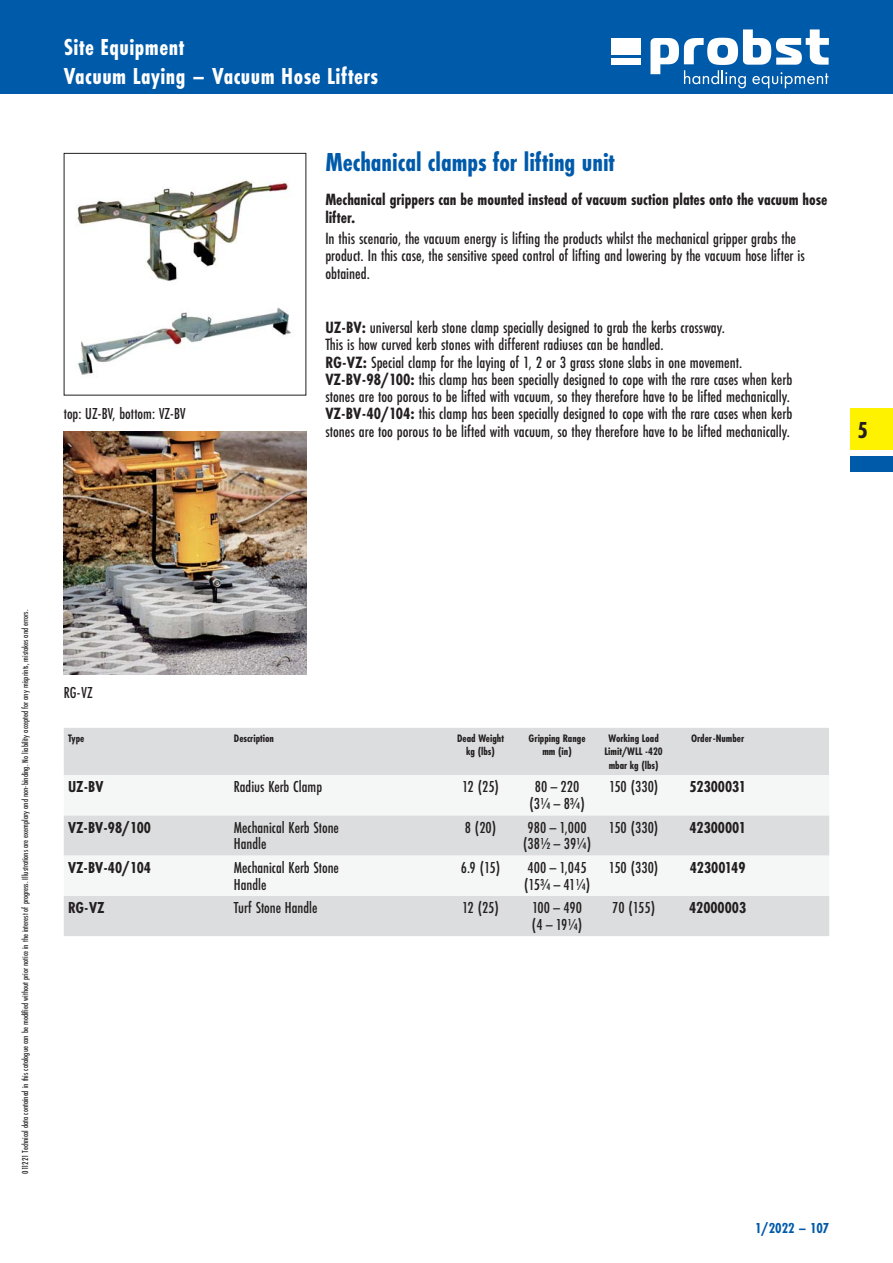
<style>
.page{position:relative;width:893px;height:1263px;background:#fff}
.page>*{position:absolute;margin:0;border:0;box-sizing:border-box;transform-origin:0 0}
.t1{font:700 27px "Futura PT Cond";color:#005aaa}
.t2{font:700 24px/28.5px "Futura PT Cond";letter-spacing:.02em;color:#fff}
.t3{font:700 24px "Futura PT Cond";color:#231f20}
.t4{font:500 16.95px/17.2px "Futura PT Cond";color:#231f20}
.t5{font:700 16.95px/17.2px "Futura PT Cond";color:#231f20}
.t6{font:500 16.5px/16.5px "Futura PT Cond";color:#231f20}
.t7{font:700 16.5px "Futura PT Cond";color:#231f20}
.t8{font:700 15px "Futura PT Cond";color:#005aaa}
.t9{font:700 11.25px/13.5px "Futura PT Cond";color:#231f20;text-align:center}
.t10{font:500 9px "Futura PT Cond";color:#231f20}
.s1{font-weight:700}
</style>
<div class="page">
<div style="left:0;top:0;width:893px;height:94px;background:#005aaa"></div>
<div style="left:611px;top:38px;width:29px;height:17px;background:#fff"></div>
<div style="left:611px;top:58px;width:29px;height:7px;background:#fff"></div>
<svg style="left:650px;top:29px;width:179px;height:59px"></svg>
<div style="left:850px;top:408px;width:43px;height:42px;background:#fff200"></div>
<div style="left:850px;top:456px;width:43px;height:16px;background:#005aaa"></div>
<img style="left:77px;top:179px;width:214px;height:196px">
<img style="left:64px;top:432px;width:242px;height:242px">
<div style="left:64px;top:728px;width:765px;height:208px;background:#dcddde"></div>
<svg style="left:64px;top:775px;width:765px;height:121px;fill:#f5f6f6"></svg>
<h2 class="t2" style="left:64px;top:34px;width:316px">Site Equipment<br>Vacuum Laying – Vacuum Hose Lifters</h2>
<p class="t6" style="left:64px;top:406px;width:123px">top: UZ-BV, bottom: VZ-BV</p>
<h1 class="t1" style="left:325px;top:149px;width:291px">Mechanical clamps for lifting unit</h1>
<p class="t5" style="left:325px;top:192px;width:504px">Mechanical grippers can be mounted instead of vacuum suction plates onto the vacuum hose lifter.</p>
<p class="t4" style="left:325px;top:231px;width:481px">In this scenario, the vacuum energy is lifting the products whilst the mechanical gripper grabs the product. In this case, the sensitive speed control of lifting and lowering by the vacuum hose lifter is obtained.</p>
<p class="t4" style="left:325px;top:320px;width:468px"><span class="s1">UZ- BV:</span> universal kerb stone clamp specially designed to grab the kerbs crossway.<br>This is how curved kerb stones with different radiuses can be handled.<br><span class="s1">RG- VZ:</span> Special clamp for the laying of 1, 2 or 3 grass stone slabs in one movement.<br><span class="s1">VZ- BV- 98/100:</span> this clamp has been specially designed to cope with the rare cases when kerb stones are too porous to be lifted with vacuum, so they therefore have to be lifted mechanically.<br><span class="s1">VZ- BV- 40/104:</span> this clamp has been specially designed to cope with the rare cases when kerb stones are too porous to be lifted with vacuum, so they therefore have to be lifted mechanically.</p>
<h2 class="t3" style="left:857px;top:418px;width:12px">5</h2>
<p class="t10" style="left:21px;top:1174px;width:566px;rotate:-90deg">011221 Technical data contained in this catalogue can be modified without prior notice in the interest of progress. Illustrations are exemplary and non- binding. No liability accepted for any misprints, mistakes and errors.</p>
<p class="t6" style="left:64px;top:685px;width:30px">RG- VZ</p>
<p class="t9" style="left:68px;top:732px;width:18px">Type</p>
<p class="t9" style="left:234px;top:732px;width:42px">Description</p>
<p class="t9" style="left:457px;top:732px;width:48px">Dead Weight kg (lbs)</p>
<p class="t9" style="left:529px;top:732px;width:58px">Gripping Range mm (in)</p>
<p class="t9" style="left:604px;top:732px;width:60px">Working Load<br>Limit/WLL -420 mbar kg (lbs)</p>
<p class="t9" style="left:691px;top:732px;width:55px">Order- Number</p>
<p class="t7" style="left:68px;top:779px;width:37px">UZ- BV</p>
<p class="t6" style="left:234px;top:779px;width:90px">Radius Kerb Clamp</p>
<p class="t6" style="left:462px;top:779px;width:38px">12 (25)</p>
<p class="t6" style="left:529px;top:779px;width:57px;text-align:center">80 – 220 (3¼ – 8¾)</p>
<p class="t6" style="left:609px;top:779px;width:51px">150 (330)</p>
<p class="t7" style="left:689px;top:779px;width:58px">52300031</p>
<p class="t7" style="left:68px;top:819px;width:84px">VZ- BV- 98/ 100</p>
<p class="t6" style="left:234px;top:820px;width:107px">Mechanical Kerb Stone<br>Handle</p>
<p class="t6" style="left:465px;top:820px;width:33px">8 (20)</p>
<p class="t6" style="left:523px;top:820px;width:69px">980 – 1,000 (38½ – 39¼)</p>
<p class="t6" style="left:609px;top:820px;width:51px">150 (330)</p>
<p class="t7" style="left:689px;top:819px;width:58px">42300001</p>
<p class="t7" style="left:68px;top:859px;width:84px">VZ- BV- 40/ 104</p>
<p class="t6" style="left:234px;top:860px;width:107px">Mechanical Kerb Stone<br>Handle</p>
<p class="t6" style="left:461px;top:860px;width:41px">6.9 (15)</p>
<p class="t6" style="left:524px;top:860px;width:68px">400 – 1,045 (15¾ – 41¼)</p>
<p class="t6" style="left:609px;top:860px;width:51px">150 (330)</p>
<p class="t7" style="left:690px;top:859px;width:57px">42300149</p>
<p class="t7" style="left:68px;top:900px;width:38px">RG- VZ</p>
<p class="t6" style="left:234px;top:900px;width:85px">Turf Stone Handle</p>
<p class="t6" style="left:462px;top:900px;width:38px">12 (25)</p>
<p class="t6" style="left:532px;top:900px;width:52px">100 – 490 (4 – 19¼)</p>
<p class="t6" style="left:612px;top:900px;width:45px">70 (155)</p>
<p class="t7" style="left:689px;top:900px;width:59px">42000003</p>
<p class="t8" style="left:755px;top:1221px;width:76px">1/2022 – 107</p>
</div>
